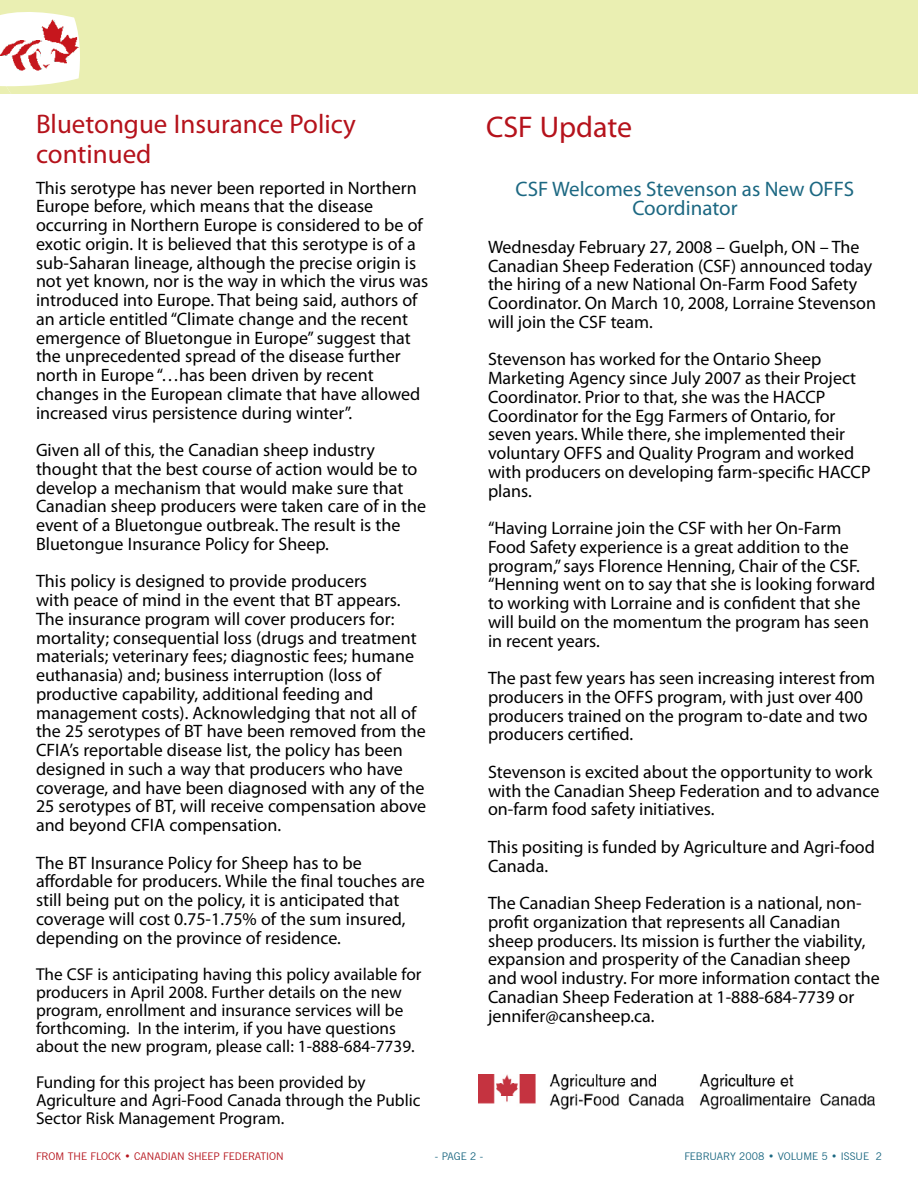
<style>
.page{position:relative;width:918px;height:1188px;background:#fff}
.page>*{position:absolute;margin:0;border:0;box-sizing:border-box;transform-origin:0 0}
.t1{font:30px "Myriad Pro";color:#b5121b}
.t2{font:27px/30px "Myriad Pro";color:#b5121b}
.t3{font:21px/19.5px "Myriad Pro";color:#1c6882;text-align:center}
.t4{font:18px/18.8px "Myriad Pro";color:#000}
.t5{font:17.25px/18px "Myriad Pro";color:#000}
.t6{font:10.5px "News Gothic";color:#b5121b}
.t7{font:10.5px "News Gothic";color:#1c6882}
</style>
<div class="page">
<div style="left:209px;top:0;width:709px;height:94px;background:#eaefb2"></div>
<svg style="left:0;top:0;width:209px;height:94px;fill:#eaefb2"></svg>
<img style="left:478px;top:1074px;width:396px;height:35px">
<h2 class="t2" style="left:36px;top:108px;width:322px">Bluetongue Insurance Policy continued</h2>
<p class="t4" style="left:36px;top:178px;width:394px">This serotype has never been reported in Northern Europe before, which means that the disease occurring in Northern Europe is considered to be of exotic origin. It is believed that this serotype is of a sub-Saharan lineage, although the precise origin is not yet known, nor is the way in which the virus was introduced into Europe. That being said, authors of an article entitled “Climate change and the recent emergence of Bluetongue in Europe” suggest that the unprecedented spread of the disease further north in Europe “…has been driven by recent changes in the European climate that have allowed increased virus persistence during winter”.</p>
<p class="t4" style="left:36px;top:440px;width:392px">Given all of this, the Canadian sheep industry thought that the best course of action would be to develop a mechanism that would make sure that Canadian sheep producers were taken care of in the event of a Bluetongue outbreak. The result is the Bluetongue Insurance Policy for Sheep.</p>
<p class="t4" style="left:36px;top:572px;width:392px">This policy is designed to provide producers<br>with peace of mind in the event that BT appears.<br>The insurance program will cover producers for: mortality; consequential loss (drugs and treatment materials; veterinary fees; diagnostic fees; humane euthanasia) and; business interruption (loss of productive capability, additional feeding and management costs). Acknowledging that not all of the 25 serotypes of BT have been removed from the CFIA’s reportable disease list, the policy has been designed in such a way that producers who have coverage, and have been diagnosed with any of the 25 serotypes of BT, will receive compensation above and beyond CFIA compensation.</p>
<p class="t4" style="left:36px;top:853px;width:390px">The BT Insurance Policy for Sheep has to be affordable for producers. While the final touches are still being put on the policy, it is anticipated that coverage will cost 0.75-1.75% of the sum insured, depending on the province of residence.</p>
<p class="t5" style="left:36px;top:965px;width:387px">The CSF is anticipating having this policy available for producers in April 2008. Further details on the new program, enrollment and insurance services will be forthcoming. In the interim, if you have questions about the new program, please call: 1-888-684-7739.</p>
<p class="t5" style="left:36px;top:1073px;width:386px">Funding for this project has been provided by<br>Agriculture and Agri-Food Canada through the Public<br>Sector Risk Management Program.</p>
<h1 class="t1" style="left:486px;top:108px;width:148px">CSF Update</h1>
<p class="t3" style="left:516px;top:179px;width:340px">CSF Welcomes Stevenson as New OFFS<br>Coordinator</p>
<p class="t4" style="left:488px;top:237px;width:390px">Wednesday February 27, 2008 – Guelph, ON – The Canadian Sheep Federation (CSF) announced today the hiring of a new National On-Farm Food Safety Coordinator. On March 10, 2008, Lorraine Stevenson will join the CSF team.</p>
<p class="t4" style="left:488px;top:350px;width:384px">Stevenson has worked for the Ontario Sheep Marketing Agency since July 2007 as their Project Coordinator. Prior to that, she was the HACCP Coordinator for the Egg Farmers of Ontario, for seven years. While there, she implemented their voluntary OFFS and Quality Program and worked with producers on developing farm-specific HACCP plans.</p>
<p class="t4" style="left:488px;top:518px;width:389px">“Having Lorraine join the CSF with her On-Farm Food Safety experience is a great addition to the program,” says Florence Henning, Chair of the CSF. “Henning went on to say that she is looking forward to working with Lorraine and is confident that she will build on the momentum the program has seen in recent years.</p>
<p class="t4" style="left:488px;top:668px;width:389px">The past few years has seen increasing interest from producers in the OFFS program, with just over 400 producers trained on the program to-date and two producers certified.</p>
<p class="t4" style="left:488px;top:762px;width:393px">Stevenson is excited about the opportunity to work with the Canadian Sheep Federation and to advance on-farm food safety initiatives.</p>
<p class="t4" style="left:488px;top:837px;width:388px">This positing is funded by Agriculture and Agri-food<br>Canada.</p>
<p class="t4" style="left:488px;top:893px;width:393px">The Canadian Sheep Federation is a national, non&shy;profit organization that represents all Canadian sheep producers. Its mission is further the viability, expansion and prosperity of the Canadian sheep and wool industry. For more information contact the Canadian Sheep Federation at 1-888-684-7739 or jennifer@cansheep.ca.</p>
<p class="t6" style="left:36px;top:1150px;width:249px">FROM THE FLOCK • CANADIAN SHEEP FEDERATION</p>
<p class="t7" style="left:684px;top:1150px;width:199px">FEBRUARY 2008 • VOLUME 5 • ISSUE 2</p>
<p class="t7" style="left:435px;top:1150px;width:50px">- PAGE 2 -</p>
</div>
